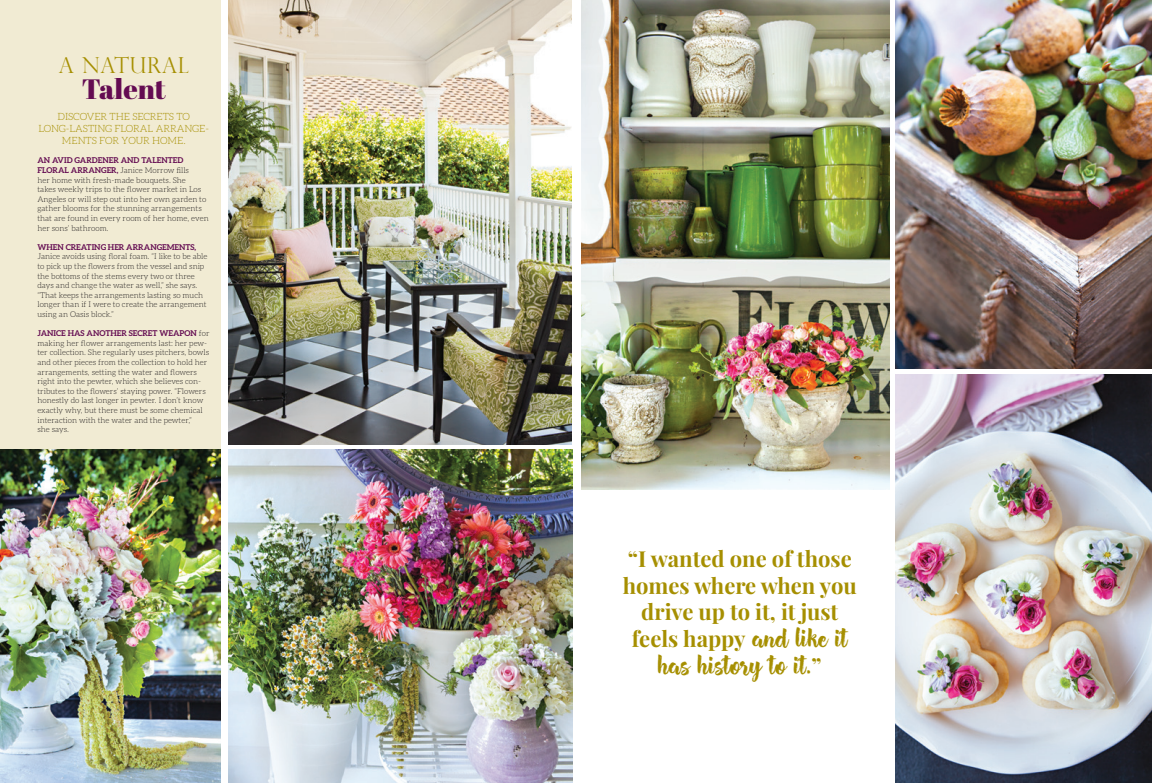
<style>
.page{position:relative;width:1152px;height:783px;background:#fff}
.page>*{position:absolute;margin:0;border:0;box-sizing:border-box;transform-origin:0 0}
.t1{font:28px "Abril Fatface";color:#640c52}
.t2{font:24.6px "Hensa";color:#a68f01}
.t3{font:700 22px/26.6px "Playfair Display";color:#a68f01;text-align:center}
.t4{font:300 22px "Perpetua Titling";letter-spacing:.02em;color:#a68f01}
.t5{font:300 10px/12px "Aleo";letter-spacing:-.005em;color:#a68f01;text-align:center}
.t6{font:300 8px/9.6px "Aleo";color:#231f20}
.s1{font-weight:700;color:#640c52}
.s2{font-family:"Hensa";font-weight:400;font-size:24.6px}
.s3{font-family:"Playfair Display";font-weight:700;font-size:22px}
</style>
<div class="page">
<div style="left:0;top:0;width:220px;height:783px;background:#f1ebd3"></div>
<img style="left:896px;top:374px;width:256px;height:409px">
<img style="left:0;top:450px;width:220px;height:333px">
<img style="left:229px;top:0;width:343px;height:444px">
<img style="left:582px;top:0;width:308px;height:489px">
<img style="left:896px;top:0;width:256px;height:369px">
<img style="left:229px;top:450px;width:343px;height:333px">
<p class="t4" style="left:59px;top:52px;width:131px">A NATURAL</p>
<p class="t1" style="left:82px;top:69px;width:86px">Talent</p>
<p class="t5" style="left:38px;top:111px;width:172px">DISCOVER THE SECRETS TO<br>LONG-LASTING FLORAL ARRANGE-<br>MENTS FOR YOUR HOME.</p>
<p class="t6" style="left:37px;top:156px;width:173px"><span class="s1">AN AVID GARDENER AND TALENTED FLORAL ARRANGER,</span> Janice Morrow fills<br>her home with fresh-made bouquets. She<br>takes weekly trips to the flower market in Los Angeles or will step out into her own garden to gather blooms for the stunning arrangements that are found in every room of her home, even her sons’ bathroom.</p>
<p class="t6" style="left:37px;top:242px;width:171px"><span class="s1">WHEN CREATING HER ARRANGEMENTS, </span>Janice avoids using floral foam. “I like to be able to pick up the flowers from the vessel and snip the bottoms of the stems every two or three days and change the water as well,” she says. “That keeps the arrangements lasting so much longer than if I were to create the arrangement using an Oasis block.”</p>
<p class="t6" style="left:37px;top:329px;width:174px"><span class="s1">JANICE HAS ANOTHER SECRET WEAPON</span> for making her flower arrangements last: her pew&shy;ter collection. She regularly uses pitchers, bowls and other pieces from the collection to hold her arrangements, setting the water and flowers right into the pewter, which she believes con&shy;tributes to the flowers’ staying power. “Flowers honestly do last longer in pewter. I don’t know exactly why, but there must be some chemical interaction with the water and the pewter,”<br>she says.</p>
<p class="t3" style="left:623px;top:546px;width:235px">“I wanted one of those homes where when you drive up to it, it just feels happy <span class="s2">and like it</span></p>
<p class="t2" style="left:658px;top:654px;width:165px">has history to it.<span class="s3">”</span></p>
</div>
